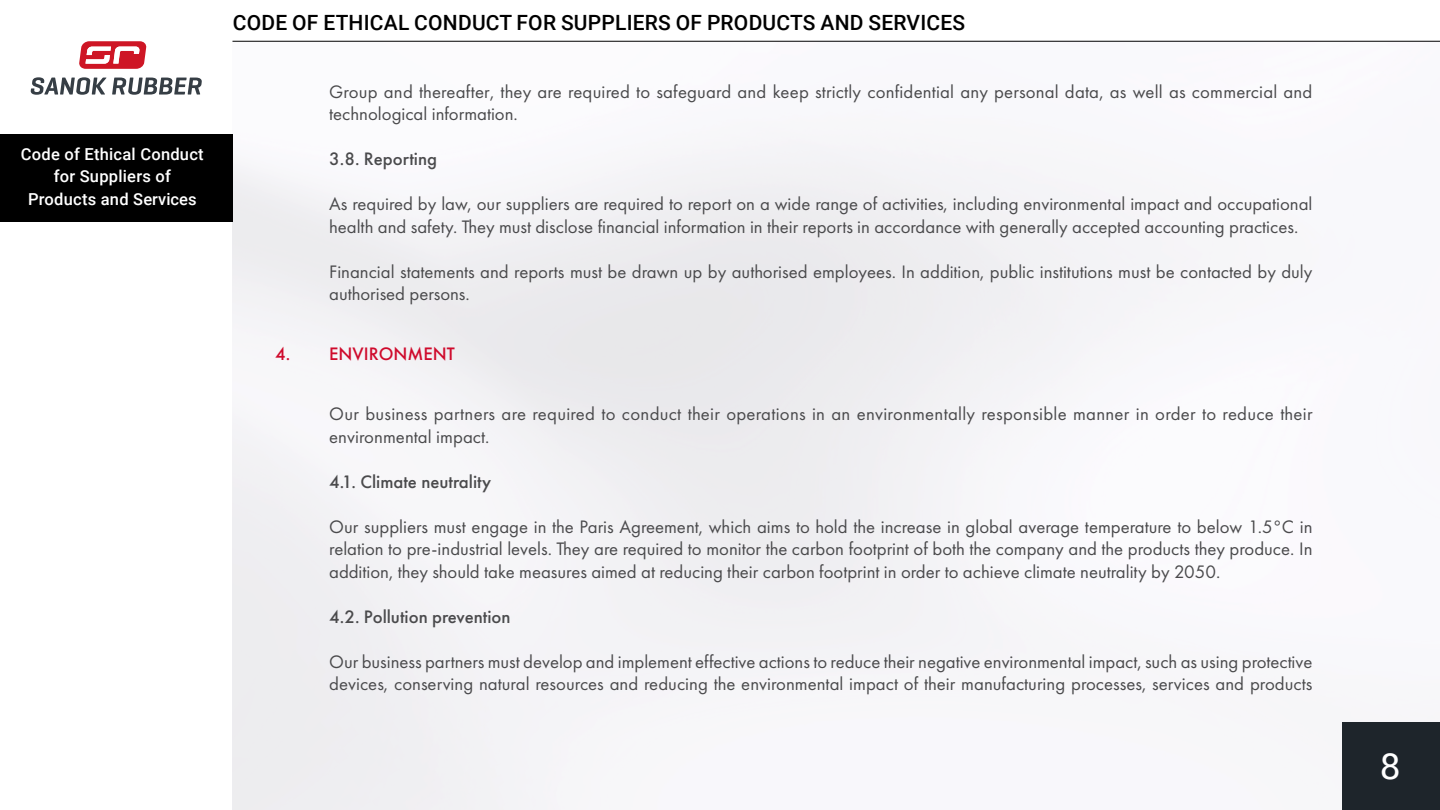
<style>
.page{position:relative;width:1440px;height:810px;background:#fff}
.page>*{position:absolute;margin:0;border:0;box-sizing:border-box;transform-origin:0 0}
.t1{font:36px "Roboto";color:#fff}
.t2{font:500 21px "Roboto";letter-spacing:.01em;color:#000}
.t3{font:18.75px "Futura PT";color:#4a4a4c}
.t4{font:500 18.75px "Futura PT";color:#4a4a4c}
.t5{font:500 18.75px "Futura PT";color:#cf0a2c}
.t6{font:500 16.5px/22.5px "Roboto";letter-spacing:.015em;color:#fff;text-align:center}
</style>
<div class="page">
<img style="left:232px;top:134px;width:970px;height:676px">
<svg style="left:31px;top:77px;width:171px;height:18px"></svg>
<svg style="left:79px;top:41px;width:68px;height:28px"></svg>
<hr style="left:232px;top:41px;width:1208px;height:1px;background:#000">
<div style="left:1342px;top:722px;width:98px;height:88px;background:#1e252b"></div>
<div style="left:0;top:134px;width:232px;height:88px;background:#000"></div>
<p class="t6" style="left:21px;top:142px;width:184px">Code of Ethical Conduct for Suppliers of<br>Products and Services</p>
<p class="t2" style="left:233px;top:8px;width:734px">CODE OF ETHICAL CONDUCT FOR SUPPLIERS OF PRODUCTS AND SERVICES</p>
<p class="t3" style="left:329px;top:83px;width:985px">Group and thereafter, they are required to safeguard and keep strictly confidential any personal data, as well as commercial and</p>
<p class="t3" style="left:329px;top:106px;width:190px">technological information.</p>
<p class="t4" style="left:329px;top:151px;width:109px">3.8. Reporting</p>
<p class="t3" style="left:329px;top:196px;width:985px">As required by law, our suppliers are required to report on a wide range of activities, including environmental impact and occupational</p>
<p class="t3" style="left:329px;top:218px;width:971px">health and safety. They must disclose financial information in their reports in accordance with generally accepted accounting practices.</p>
<p class="t3" style="left:329px;top:263px;width:985px">Financial statements and reports must be drawn up by authorised employees. In addition, public institutions must be contacted by duly</p>
<p class="t3" style="left:329px;top:286px;width:142px">authorised persons.</p>
<p class="t5" style="left:275px;top:346px;width:181px">4. ENVIRONMENT</p>
<p class="t3" style="left:329px;top:406px;width:985px">Our business partners are required to conduct their operations in an environmentally responsible manner in order to reduce their</p>
<p class="t3" style="left:329px;top:428px;width:162px">environmental impact.</p>
<p class="t4" style="left:329px;top:473px;width:163px">4.1. Climate neutrality</p>
<p class="t3" style="left:329px;top:518px;width:985px">Our suppliers must engage in the Paris Agreement, which aims to hold the increase in global average temperature to below 1.5°C in</p>
<p class="t3" style="left:329px;top:541px;width:985px">relation to pre-industrial levels. They are required to monitor the carbon footprint of both the company and the products they produce. In</p>
<p class="t3" style="left:329px;top:563px;width:893px">addition, they should take measures aimed at reducing their carbon footprint in order to achieve climate neutrality by 2050.</p>
<p class="t4" style="left:329px;top:608px;width:183px">4.2. Pollution prevention</p>
<p class="t3" style="left:329px;top:653px;width:985px">Our business partners must develop and implement effective actions to reduce their negative environmental impact, such as using protective</p>
<p class="t3" style="left:329px;top:676px;width:985px">devices, conserving natural resources and reducing the environmental impact of their manufacturing processes, services and products</p>
<p class="t1" style="left:1380px;top:741px;width:22px">8</p>
</div>
